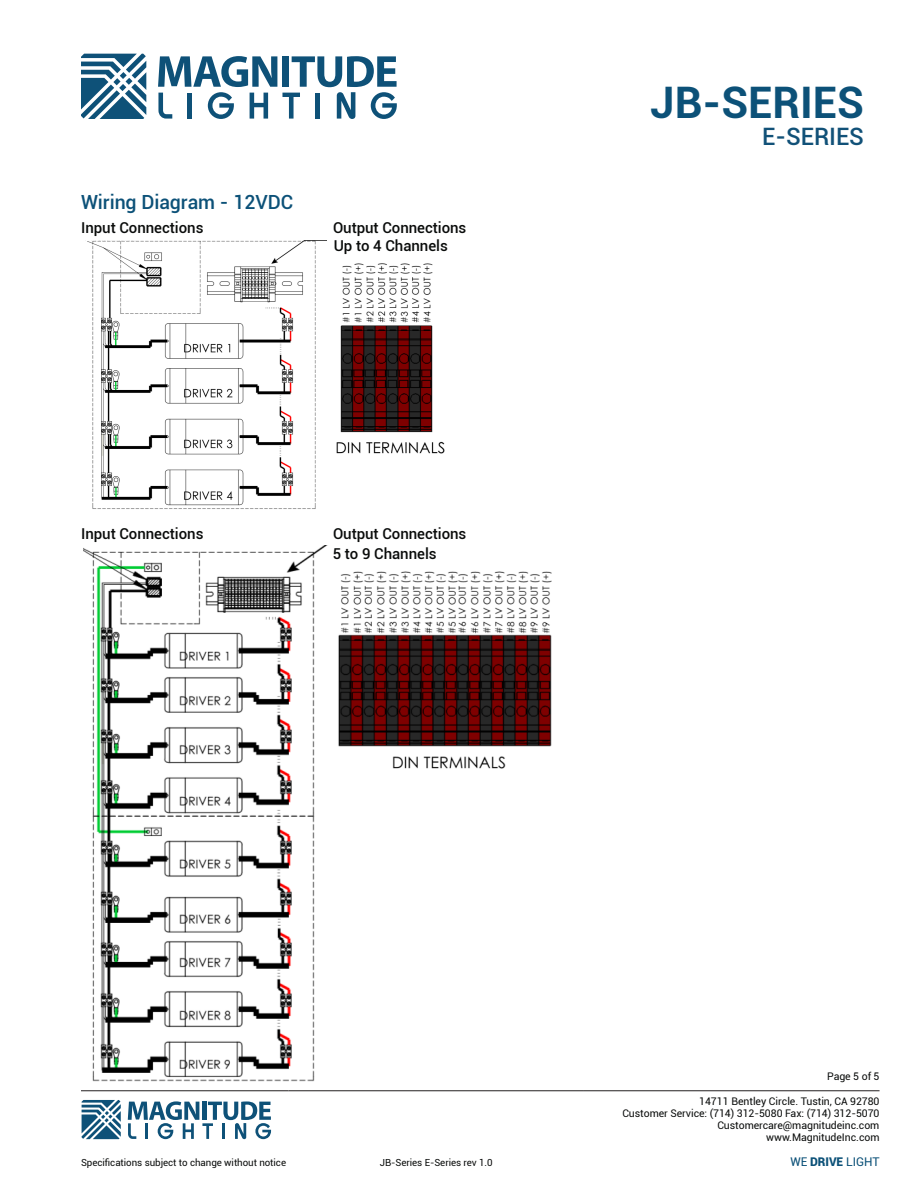
<style>
.page{position:relative;width:918px;height:1188px;background:#fff}
.page>*{position:absolute;margin:0;border:0;box-sizing:border-box;transform-origin:0 0}
.t1{font:700 43.5px "Roboto";color:#0c5178}
.t2{font:500 24px "Roboto";letter-spacing:-.005em;color:#115178}
.Codici_INDOOR{font:500 19.5px "Roboto";letter-spacing:-.005em;color:#0c5178}
.Codici_INDOOR-2{font:500 15px "Roboto";letter-spacing:-.005em;color:#0a0c0b}
.t3{font:12px "Roboto";letter-spacing:-.005em;color:#0c5178}
.t4{font:10.5px/12px "Roboto";letter-spacing:-.005em;color:#0a0c0b;text-align:right}
.t5{font:9.75px "Roboto";letter-spacing:-.005em;color:#0a0c0b}
.s1{font-weight:900}
</style>
<div class="page">
<hr style="left:81px;top:1091px;width:207px;height:1px;background:#231f20">
<hr style="left:288px;top:1091px;width:296px;height:1px;background:#231f20">
<hr style="left:584px;top:1091px;width:296px;height:1px;background:#231f20">
<svg style="left:81px;top:54px;width:65px;height:65px"></svg>
<svg style="left:158px;top:56px;width:239px;height:63px"></svg>
<svg style="left:82px;top:1100px;width:39px;height:39px"></svg>
<svg style="left:128px;top:1101px;width:143px;height:38px"></svg>
<img style="left:85px;top:240px;width:241px;height:269px">
<img style="left:83px;top:545px;width:245px;height:537px">
<img style="left:338px;top:571px;width:214px;height:198px">
<img style="left:336px;top:263px;width:109px;height:191px">
<p class="Codici_INDOOR" style="left:81px;top:189px;width:214px">Wiring Diagram - 12VDC</p>
<p class="Codici_INDOOR-2" style="left:81px;top:217px;width:124px">Input Connections</p>
<p class="Codici_INDOOR-2" style="left:333px;top:217px;width:135px">Output Connections</p>
<p class="Codici_INDOOR-2" style="left:334px;top:235px;width:116px">Up to 4 Channels</p>
<p class="Codici_INDOOR-2" style="left:81px;top:523px;width:124px">Input Connections</p>
<p class="Codici_INDOOR-2" style="left:333px;top:523px;width:135px">Output Connections</p>
<p class="Codici_INDOOR-2" style="left:333px;top:543px;width:105px">5 to 9 Channels</p>
<h1 class="t1" style="left:651px;top:72px;width:215px">JB-SERIES</h1>
<h2 class="t2" style="left:762px;top:120px;width:103px">E-SERIES</h2>
<p class="t4" style="left:827px;top:1070px;width:54px">Page 5 of 5</p>
<p class="t4" style="left:622px;top:1095px;width:259px">14711 Bentley Circle. Tustin, CA 92780<br>Customer Service: (714) 312-5080 Fax: (714) 312-5070<br>Customercare@magnitudeinc.com www.MagnitudeInc.com</p>
<p class="t5" style="left:81px;top:1156px;width:207px">Specifications subject to change without notice</p>
<p class="t5" style="left:380px;top:1156px;width:114px">JB-Series E-Series rev 1.0</p>
<p class="t3" style="left:790px;top:1153px;width:91px">WE <span class="s1">DRIVE</span> LIGHT</p>
</div>
